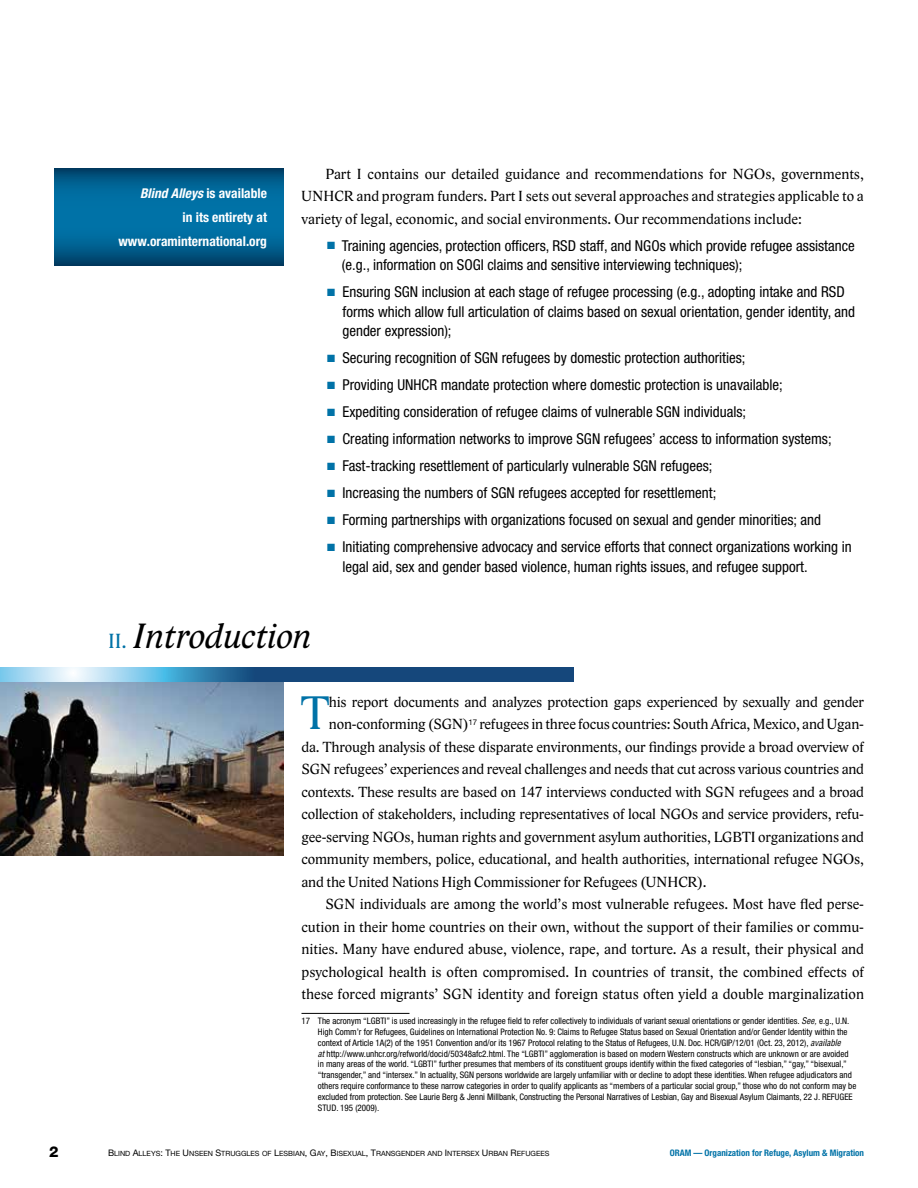
<style>
.page{position:relative;width:918px;height:1188px;background:#fff}
.page>*{position:absolute;margin:0;border:0;box-sizing:border-box;transform-origin:0 0}
.t1{font:48.15px "Lido STF";color:#0072a7}
.t2{font:italic 36px "Lido STF";color:#000}
.t3{font:15px/22.5px "Lido STF";letter-spacing:-.01em;color:#000;text-align:justify}
.t4{font:condensed 15px/19.5px "Helvetica Neue";color:#000}
.t5{font:800 15px "Helvetica Neue";color:#000}
.t6{font:700 condensed 13.5px/24px "Helvetica Neue";color:#fff;text-align:right}
.t7{font:condensed 9px/10.8px "Helvetica Neue";color:#000}
.t8{font:700 condensed 9px "Helvetica Neue";color:#0072a7}
.t9{font:7.2px "Helvetica Neue Roman SC800";color:#000}
.s1{font-style:italic}
.s2{color:#0072a7}
.s3{font-style:normal;font-size:21px;color:#0072a7}
.s4{font-family:"Helvetica";font-style:italic}
.s5{font-size:9px}
</style>
<div class="page">
<hr style="left:302px;top:1013px;width:108px;height:1px;background:#000">
<img style="left:0;top:682px;width:283px;height:174px">
<svg style="left:0;top:668px;width:574px;height:14px;background:#457aa5"></svg>
<svg style="left:54px;top:169px;width:230px;height:96px;background:#006393"></svg>
<p class="t6" style="left:118px;top:181px;width:150px"><span class="s1">Blind Alleys</span> is available<br>in its entirety at www.oraminternational.org</p>
<p class="t3" style="left:302px;top:163px;width:564px;text-indent:24px">Part I contains our detailed guidance and recommendations for NGOs, governments, UNHCR and program funders. Part I sets out several approaches and strategies applicable to a variety of legal, economic, and social environments. Our recommendations include:</p>
<p class="t4" style="left:342px;top:236px;width:514px;text-indent:-15px"><span class="s2">■</span> Training agencies, protection officers, RSD staff, and NGOs which provide refugee assistance (e.g., information on SOGI claims and sensitive interviewing techniques);</p>
<p class="t4" style="left:342px;top:282px;width:514px;text-indent:-15px"><span class="s2">■</span> Ensuring SGN inclusion at each stage of refugee processing (e.g., adopting intake and RSD forms which allow full articulation of claims based on sexual orientation, gender identity, and gender expression);</p>
<p class="t4" style="left:327px;top:348px;width:420px"><span class="s2">■</span> Securing recognition of SGN refugees by domestic protection authorities;</p>
<p class="t4" style="left:327px;top:375px;width:457px"><span class="s2">■</span> Providing UNHCR mandate protection where domestic protection is unavailable;</p>
<p class="t4" style="left:327px;top:402px;width:421px"><span class="s2">■</span> Expediting consideration of refugee claims of vulnerable SGN individuals;</p>
<p class="t4" style="left:327px;top:429px;width:506px"><span class="s2">■</span> Creating information networks to improve SGN refugees’ access to information systems;</p>
<p class="t4" style="left:327px;top:456px;width:387px"><span class="s2">■</span> Fast-tracking resettlement of particularly vulnerable SGN refugees;</p>
<p class="t4" style="left:327px;top:483px;width:391px"><span class="s2">■</span> Increasing the numbers of SGN refugees accepted for resettlement;</p>
<p class="t4" style="left:327px;top:510px;width:496px"><span class="s2">■</span> Forming partnerships with organizations focused on sexual and gender minorities; and</p>
<p class="t4" style="left:342px;top:537px;width:511px;text-indent:-15px"><span class="s2">■</span> Initiating comprehensive advocacy and service efforts that connect organizations working in legal aid, sex and gender based violence, human rights issues, and refugee support.</p>
<h2 class="t2" style="left:108px;top:614px;width:205px"><span class="s3">II.</span> Introduction</h2>
<h1 class="t1" style="left:301px;top:684px;width:30px">T</h1>
<p class="t3" style="left:329px;top:691px;width:537px">his report documents and analyzes protection gaps experienced by sexually and gender</p>
<p class="t3" style="left:329px;top:713px;width:537px">non-conforming (SGN)<sup>17</sup> refugees in three focus countries: South Africa, Mexico, and Ugan-</p>
<p class="t3" style="left:302px;top:736px;width:564px">da. Through analysis of these disparate environments, our findings provide a broad overview of</p>
<p class="t3" style="left:302px;top:758px;width:564px">SGN refugees’ experiences and reveal challenges and needs that cut across various countries and</p>
<p class="t3" style="left:302px;top:781px;width:564px">contexts. These results are based on 147 interviews conducted with SGN refugees and a broad</p>
<p class="t3" style="left:302px;top:803px;width:564px">collection of stakeholders, including representatives of local NGOs and service providers, refu-</p>
<p class="t3" style="left:302px;top:826px;width:564px">gee-serving NGOs, human rights and government asylum authorities, LGBTI organizations and</p>
<p class="t3" style="left:302px;top:848px;width:564px">community members, police, educational, and health authorities, international refugee NGOs,</p>
<p class="t3" style="left:302px;top:871px;width:406px">and the United Nations High Commissioner for Refugees (UNHCR).</p>
<p class="t3" style="left:325px;top:893px;width:540px">SGN individuals are among the world’s most vulnerable refugees. Most have fled perse-</p>
<p class="t3" style="left:302px;top:916px;width:564px">cution in their home countries on their own, without the support of their families or commu-</p>
<p class="t3" style="left:302px;top:938px;width:564px">nities. Many have endured abuse, violence, rape, and torture. As a result, their physical and</p>
<p class="t3" style="left:302px;top:961px;width:564px">psychological health is often compromised. In countries of transit, the combined effects of</p>
<p class="t3" style="left:302px;top:983px;width:564px">these forced migrants’ SGN identity and foreign status often yield a double marginalization</p>
<p class="t7" style="left:318px;top:1016px;width:540px;text-indent:-16px">17 The acronym “LGBTI” is used increasingly in the refugee field to refer collectively to individuals of variant sexual orientations or gender identities. <span class="s4">See,</span> e.g., U.N.<br>High Comm’r for Refugees, Guidelines on International Protection No. 9: Claims to Refugee Status based on Sexual Orientation and/or Gender Identity within the context of Article 1A(2) of the 1951 Convention and/or its 1967 Protocol relating to the Status of Refugees, U.N. Doc. HCR/GIP/12/01 (Oct. 23, 2012), <span class="s4">available<br>at</span> http://www.unhcr.org/refworld/docid/50348afc2.html. The “LGBTI” agglomeration is based on modern Western constructs which are unknown or are avoided in many areas of the world. “LGBTI” further presumes that members of its constituent groups identify within the fixed categories of “lesbian,” “gay,” “bisexual,” “transgender,” and “intersex.” In actuality, SGN persons worldwide are largely unfamiliar with or decline to adopt these identities. When refugee adjudicators and others require conformance to these narrow categories in order to qualify applicants as “members of a particular social group,” those who do not conform may be excluded from protection. See Laurie Berg &amp; Jenni Millbank, Constructing the Personal Narratives of Lesbian, Gay and Bisexual Asylum Claimants, 22 J. REFUGEE STUD. 195 (2009).</p>
<p class="t5" style="left:49px;top:1143px;width:11px">2</p>
<p class="t9" style="left:108px;top:1149px;width:443px"><span class="s5">B</span>LIND <span class="s5">A</span>LLEYS<span class="s5">: T</span>HE <span class="s5">U</span>NSEEN <span class="s5">S</span>TRUGGLES OF <span class="s5">L</span>ESBIAN<span class="s5">, G</span>AY<span class="s5">, B</span>ISEXUAL<span class="s5">, T</span>RANSGENDER AND <span class="s5">I</span> NTERSEX <span class="s5">U</span>RBAN <span class="s5">R</span>EFUGEES</p>
<p class="t8" style="left:670px;top:1147px;width:196px">ORAM — Organization for Refuge, Asylum &amp; Migration</p>
</div>
